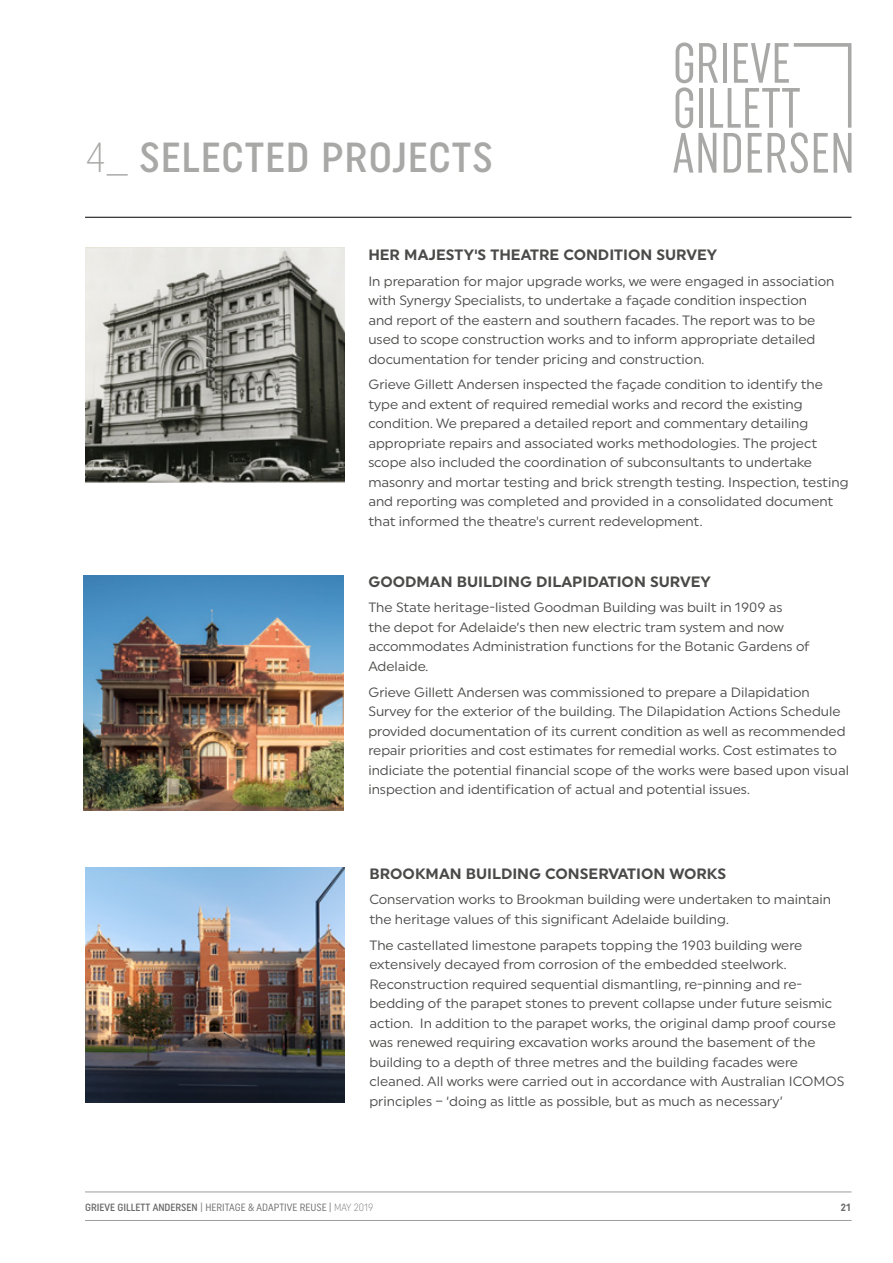
<style>
.page{position:relative;width:893px;height:1263px;background:#fff}
.page>*{position:absolute;margin:0;border:0;box-sizing:border-box;transform-origin:0 0}
.t1{font:500 42px "Uniform Condensed";letter-spacing:.02em;color:#a8a8a7}
.t2{font:700 15px "Uniform";color:#4a4a49}
.t3{font:13.5px/19.5px "Uniform";color:#4a4a49}
.t4{font:10.5px "Uniform Condensed";color:#6a6a69}
.t5{font:700 10.5px "Uniform Condensed";color:#6a6a69}
.s1{font-weight:300}
.s2{font-weight:500}
</style>
<div class="page">
<svg style="left:673px;top:43px;width:178px;height:130px"></svg>
<hr style="left:85px;top:1192px;width:766px;height:1px;background:#9d9d9c">
<hr style="left:85px;top:1220px;width:766px;height:1px;background:#9d9d9c">
<hr style="left:85px;top:217px;width:766px;height:1px;background:#000">
<img style="left:85px;top:867px;width:259px;height:235px">
<img style="left:84px;top:575px;width:259px;height:235px">
<img style="left:85px;top:248px;width:259px;height:235px">
<h1 class="t1" style="left:85px;top:132px;width:410px"><span class="s1">4_</span> SELECTED PROJECTS</h1>
<p class="t2" style="left:368px;top:245px;width:350px">HER MAJESTY'S THEATRE CONDITION SURVEY</p>
<p class="t3" style="left:368px;top:271px;width:468px">In preparation for major upgrade works, we were engaged in association with Synergy Specialists, to undertake a façade condition inspection and report of the eastern and southern facades. The report was to be used to scope construction works and to inform appropriate detailed documentation for tender pricing and construction.</p>
<p class="t3" style="left:368px;top:375px;width:482px">Grieve Gillett Andersen inspected the façade condition to identify the type and extent of required remedial works and record the existing condition. We prepared a detailed report and commentary detailing appropriate repairs and associated works methodologies. The project scope also included the coordination of subconsultants to undertake masonry and mortar testing and brick strength testing. Inspection, testing and reporting was completed and provided in a consolidated document that informed the theatre's current redevelopment.</p>
<p class="t2" style="left:368px;top:572px;width:344px">GOODMAN BUILDING DILAPIDATION SURVEY</p>
<p class="t3" style="left:368px;top:598px;width:443px">The State heritage-listed Goodman Building was built in 1909 as<br>the depot for Adelaide’s then new electric tram system and now accommodates Administration functions for the Botanic Gardens of Adelaide.</p>
<p class="t3" style="left:368px;top:682px;width:482px">Grieve Gillett Andersen was commissioned to prepare a Dilapidation Survey for the exterior of the building. The Dilapidation Actions Schedule provided documentation of its current condition as well as recommended repair priorities and cost estimates for remedial works. Cost estimates to indiciate the potential financial scope of the works were based upon visual inspection and identification of actual and potential issues.</p>
<p class="t2" style="left:369px;top:864px;width:358px">BROOKMAN BUILDING CONSERVATION WORKS</p>
<p class="t3" style="left:369px;top:890px;width:463px">Conservation works to Brookman building were undertaken to maintain the heritage values of this significant Adelaide building.</p>
<p class="t3" style="left:369px;top:935px;width:477px">The castellated limestone parapets topping the 1903 building were extensively decayed from corrosion of the embedded steelwork.<br>Reconstruction required sequential dismantling, re-pinning and re&shy;bedding of the parapet stones to prevent collapse under future seismic action. In addition to the parapet works, the original damp proof course was renewed requiring excavation works around the basement of the building to a depth of three metres and the building facades were cleaned. All works were carried out in accordance with Australian ICOMOS principles – ‘doing as little as possible, but as much as necessary’</p>
<p class="t4" style="left:85px;top:1201px;width:290px"><span class="s2">GRIEVE GILLETT ANDERSEN</span> | HERITAGE &amp; ADAPTIVE REUSE | <span class="s1">MAY 2019</span></p>
<p class="t5" style="left:841px;top:1201px;width:11px">21</p>
</div>
